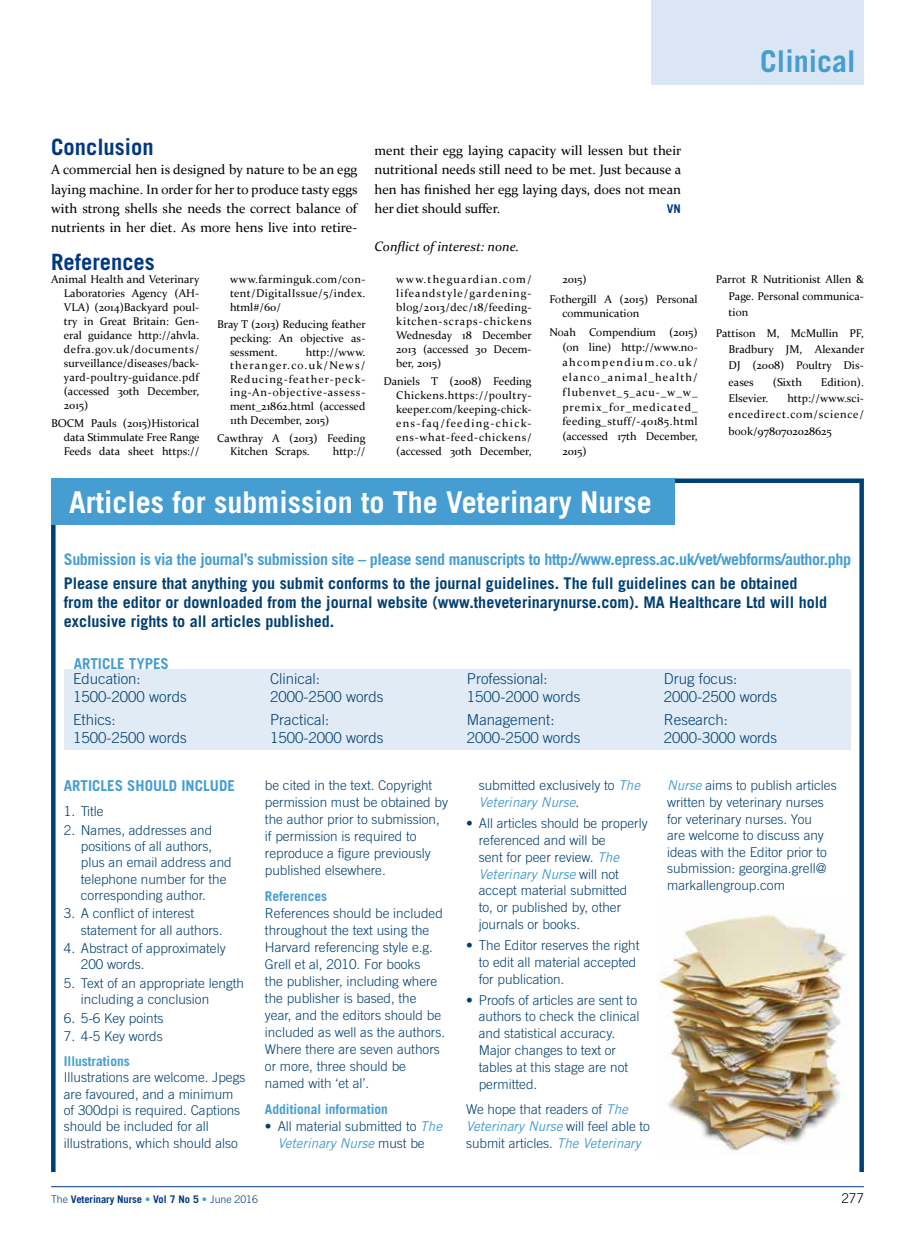
<style>
.page{position:relative;width:915px;height:1242px;background:#fff}
.page>*{position:absolute;margin:0;border:0;box-sizing:border-box;transform-origin:0 0}
.t1{font:700 30px "Trade Gothic LT Std";color:#fff}
.t2{font:700 30px "Trade Gothic LT Std";color:#459dd2}
.t3{font:700 22.5px "Trade Gothic LT Std";color:#003882}
.t4{font:700 16.05px/19.2px "Trade Gothic LT Std";color:#003f71}
.t5{font:700 16.05px "Trade Gothic LT Std";letter-spacing:-.025em;color:#459dd2}
.t6{font:300 15px/18px "Trade Gothic LT Std";color:#003f71}
.t7{font:700 15px "Trade Gothic LT Std";color:#459dd2}
.t8{font:300 13.5px/17px "Trade Gothic LT Std";color:#003f71}
.t9{font:13.5px/19.2px "Constantia";color:#000;text-align:justify}
.t10{font:700 13.5px "Trade Gothic LT Std";color:#459dd2}
.t11{font:italic 13.5px "Constantia";color:#000}
.t12{font:300 13.5px "Trade Gothic LT Std";color:#000}
.t13{font:700 12px "Trade Gothic LT Std";color:#003882}
.t14{font:11.25px/14px "Constantia";color:#000;text-align:justify}
.t15{font:700 10.5px "Trade Gothic LT Std";letter-spacing:-.005em;color:#003882}
.s1{font-weight:400;font-style:italic;color:#459dd2}
.s2{font-weight:300}
.s3{font-weight:300;color:#459dd2}
</style>
<div class="page">
<div style="left:651px;top:0;width:212px;height:85px;background:#dae6f4"></div>
<hr style="left:51px;top:1186px;width:812px;height:1px;background:#003882">
<svg style="left:51px;top:478px;width:812px;height:693px"></svg>
<div style="left:51px;top:478px;width:623px;height:47px;background:#459dd2"></div>
<img style="left:658px;top:898px;width:194px;height:258px">
<div style="left:65px;top:669px;width:785px;height:80px;background:#e1ebf6"></div>
<h1 class="t2" style="left:760px;top:42px;width:97px">Clinical</h1>
<h2 class="t3" style="left:51px;top:133px;width:104px">Conclusion</h2>
<p class="t9" style="left:51px;top:160px;width:308px">A commercial hen is designed by nature to be an egg laying machine. In order for her to produce tasty eggs with strong shells she needs the correct balance of nutrients in her diet. As more hens live into retire-</p>
<h2 class="t3" style="left:51px;top:248px;width:105px">References</h2>
<p class="t14" style="left:64px;top:272px;width:137px;text-indent:-13px">Animal Health and Veterinary Laboratories Agency (AH-VLA) (2014)Backyard poul&shy;try in Great Britain: Gen&shy;eral guidance http://ahvla. defra.gov.uk/documents/ surveillance/diseases/back&shy;yard-poultry-guidance.pdf (accessed 30th December, 2015)</p>
<p class="t14" style="left:64px;top:416px;width:137px;text-indent:-13px">BOCM Pauls (2015)Historical data Stimmulate Free Range Feeds data sheet https://</p>
<p class="t14" style="left:230px;top:272px;width:137px">www.farminguk.com/con&shy;tent/DigitalIssue/5/index. html#/60/</p>
<p class="t14" style="left:230px;top:317px;width:137px;text-indent:-13px">Bray T (2013) Reducing feather pecking: An objective as&shy;sessment.</p>
<p class="t14" style="left:230px;top:344px;width:137px;text-indent:76px">http://www. theranger.co.uk/News/ Reducing-feather-peck&shy;ing-An-objective-assess&shy;ment_21862.html (accessed 11th December, 2015)</p>
<p class="t14" style="left:230px;top:430px;width:137px;text-indent:-13px">Cawthray A (2013) Feeding<br>Kitchen Scraps.</p>
<p class="t14" style="left:333px;top:444px;width:34px">http://</p>
<p class="t9" style="left:374px;top:140px;width:308px">ment their egg laying capacity will lessen but their nutritional needs still need to be met. Just because a hen has finished her egg laying days, does not mean her diet should suffer.</p>
<p class="t13" style="left:666px;top:201px;width:16px">VN</p>
<p class="t11" style="left:374px;top:237px;width:146px">Conflict of interest: none.</p>
<p class="t14" style="left:396px;top:272px;width:137px">www.theguardian.com/ lifeandstyle/gardening&shy;blog/2013/dec/18/feeding&shy;kitchen-scraps-chickens Wednesday 18 December 2013 (accessed 30 Decem&shy;ber, 2015)</p>
<p class="t14" style="left:396px;top:374px;width:137px;text-indent:-13px">Daniels T (2008) Feeding Chickens.https://poultry&shy;keeper.com/keeping-chick&shy;ens-faq/feeding-chick&shy;ens-what-feed-chickens/ (accessed 30th December,</p>
<p class="t14" style="left:549px;top:269px;width:150px;line-height:19px;text-indent:13px">2015)<br>Fothergill A (2015) Personal</p>
<p class="t14" style="left:549px;top:303px;width:150px;line-height:19px;text-indent:13px">communication<br>Noah Compendium (2015)</p>
<p class="t14" style="left:562px;top:339px;width:137px;line-height:14.9px">(on line) http://www.no&shy;ahcompendium.co.uk/ elanco_animal_health/ flubenvet_5_acu-_w_w_ premix_for_medicated_ feeding_stuff/-40185.html (accessed 17th December, 2015)</p>
<p class="t14" style="left:728px;top:271px;width:137px;line-height:16.4px;text-indent:-13px">Parrot R Nutritionist Allen &amp; Page. Personal communica&shy;tion</p>
<p class="t14" style="left:728px;top:324px;width:137px;line-height:16.4px;text-indent:-13px">Pattison M, McMullin PF, Bradbury JM, Alexander DJ (2008) Poultry Dis&shy;eases</p>
<p class="t14" style="left:772px;top:374px;width:30px">(Sixth</p>
<p class="t14" style="left:820px;top:374px;width:44px">Edition).</p>
<p class="t14" style="left:728px;top:389px;width:137px;line-height:16.4px;text-indent:59px">http://www.sci&shy;encedirect.com/science/ book/9780702028625</p>
<p class="t14" style="left:728px;top:390px;width:41px">Elsevier.</p>
<h1 class="t1" style="left:69px;top:484px;width:584px">Articles for submission to the Veterinary nurse</h1>
<p class="t5" style="left:64px;top:550px;width:788px">submission is via the journal’s submission site – please send manuscripts to http://www.epress.ac.uk/vet/webforms/author.php</p>
<p class="t4" style="left:64px;top:573px;width:764px">Please ensure that anything you submit conforms to the journal guidelines. the full guidelines can be obtained from the editor or downloaded from the journal website (www.theveterinarynurse.com). MA healthcare ltd will hold exclusive rights to all articles published.</p>
<p class="t7" style="left:74px;top:654px;width:97px">Article tyPes</p>
<p class="t6" style="left:73px;top:670px;width:115px">Education:<br>1500-2000 words</p>
<p class="t6" style="left:73px;top:710px;width:115px">Ethics:<br>1500-2500 words</p>
<p class="t7" style="left:64px;top:777px;width:172px">Articles should include</p>
<p class="t8" style="left:64px;top:802px;width:41px">1. Title</p>
<p class="t8" style="left:81px;top:821px;width:152px;line-height:16.4px;text-indent:-17px">2. Names, addresses and positions of all authors, plus an email address and telephone number for the corresponding author.</p>
<p class="t8" style="left:81px;top:905px;width:143px;line-height:16.4px;text-indent:-17px">3. A conflict of interest statement for all authors.</p>
<p class="t8" style="left:81px;top:940px;width:146px;line-height:16.4px;text-indent:-17px">4. Abstract of approximately<br>200 words.</p>
<p class="t8" style="left:81px;top:974px;width:165px;line-height:16.4px;text-indent:-17px">5. Text of an appropriate length including a conclusion</p>
<p class="t8" style="left:64px;top:1009px;width:101px">6. 5-6 Key points</p>
<p class="t8" style="left:64px;top:1027px;width:100px">7. 4-5 Key words</p>
<p class="t10" style="left:64px;top:1053px;width:68px">illustrations</p>
<p class="t8" style="left:64px;top:1069px;width:183px;line-height:16.4px">Illustrations are welcome. Jpegs are favoured, and a minimum of 300dpi is required. Captions should be included for all illustrations, which should also</p>
<p class="t6" style="left:270px;top:670px;width:115px">Clinical:<br>2000-2500 words</p>
<p class="t6" style="left:270px;top:710px;width:115px">Practical:<br>1500-2000 words</p>
<p class="t8" style="left:265px;top:777px;width:185px">be cited in the text. Copyright permission must be obtained by the author prior to submission, if permission is required to reproduce a figure previously published elsewhere.</p>
<p class="t10" style="left:265px;top:887px;width:64px">references</p>
<p class="t8" style="left:265px;top:904px;width:182px">References should be included throughout the text using the<br>Harvard referencing style e.g.<br>Grell et al, 2010. For books<br>the publisher, including where the publisher is based, the year, and the editors should be included as well as the authors.<br>Where there are seven authors or more, three should be named with ‘et al’.</p>
<p class="t10" style="left:265px;top:1100px;width:125px">Additional information</p>
<p class="t8" style="left:265px;top:1117px;width:179px;text-align:center">• All material submitted to <span class="s1">The<br>Veterinary Nurse</span> must be</p>
<p class="t6" style="left:467px;top:670px;width:115px">Professional:<br>1500-2000 words</p>
<p class="t6" style="left:467px;top:710px;width:115px">Management:<br>2000-2500 words</p>
<p class="t6" style="left:663px;top:670px;width:115px">Drug focus:<br>2000-2500 words</p>
<p class="t6" style="left:663px;top:710px;width:115px">Research:<br>2000-3000 words</p>
<p class="t8" style="left:478px;top:777px;width:163px">submitted exclusively to <span class="s1">The<br>Veterinary Nurse</span>.</p>
<p class="t8" style="left:478px;top:814px;width:170px;text-indent:-13px">• All articles should be properly referenced and will be<br>sent for peer review. <span class="s1">The<br>Veterinary Nurse</span> will not accept material submitted<br>to, or published by, other journals or books.</p>
<p class="t8" style="left:478px;top:936px;width:162px;text-indent:-13px">• The Editor reserves the right to edit all material accepted for publication.</p>
<p class="t8" style="left:478px;top:991px;width:162px;text-indent:-13px">• Proofs of articles are sent to authors to check the clinical and statistical accuracy.<br>Major changes to text or tables at this stage are not permitted.</p>
<p class="t8" style="left:466px;top:1100px;width:185px">We hope that readers of <span class="s1">The<br>Veterinary Nurse</span> will feel able to submit articles. <span class="s1">The Veterinary</span></p>
<p class="t8" style="left:667px;top:777px;width:171px;line-height:16.5px"><span class="s1">Nurse</span> aims to publish articles written by veterinary nurses for veterinary nurses. You<br>are welcome to discuss any ideas with the Editor prior to submission: georgina.grell@ markallengroup.com</p>
<p class="t15" style="left:51px;top:1192px;width:208px"><span class="s2">The</span> Veterinary Nurse <span class="s3">•</span> Vol 7 No 5 <span class="s3">•</span> <span class="s2">June 2016</span></p>
<p class="t12" style="left:841px;top:1190px;width:24px">277</p>
</div>
